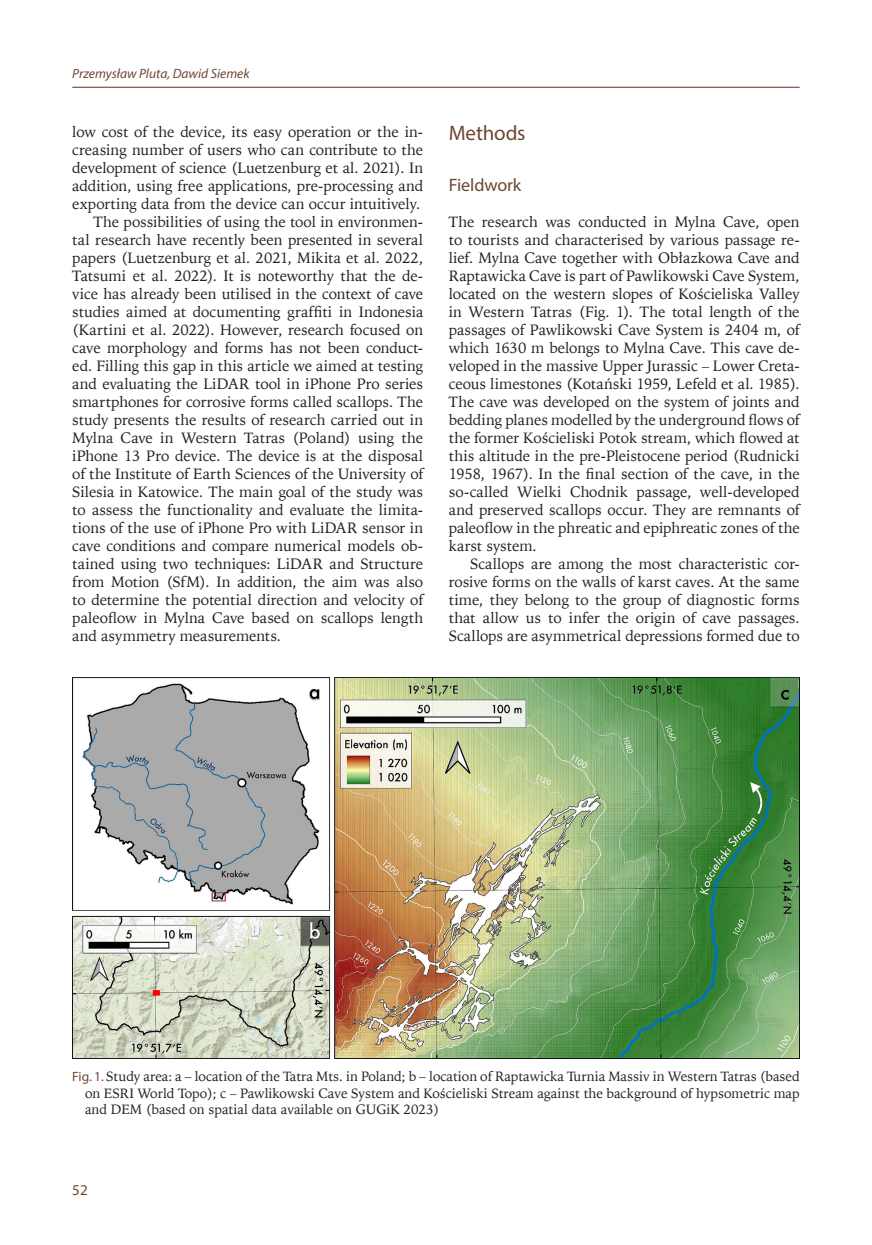
<style>
.page{position:relative;width:872px;height:1245px;background:#fff}
.page>*{position:absolute;margin:0;border:0;box-sizing:border-box;transform-origin:0 0}
.Podtytuł_1{font:21px "Myriad Pro";letter-spacing:-.005em;color:#6d4734}
.Podtytuł_2_pod_1{font:18px "Myriad Pro";letter-spacing:-.005em;color:#6d4734}
.Pierwszy{font:15px/18px "Iowan Old St EU";letter-spacing:-.005em;color:#231f20;text-align:justify}
.t1{font:15px "Myriad Pro";color:#6d4734}
.Tytuł_tabeli_ryciny_ENG{font:13.5px/16.2px "Iowan Old St EU";color:#231f20;text-align:justify}
.t2{font:italic 13.5px "Myriad Pro";color:#6d4734}
.s1{font-family:"Myriad Pro";color:#6d4734}
</style>
<div class="page">
<hr style="left:72px;top:87px;width:727px;height:1px;background:#6d4734">
<img style="left:72px;top:678px;width:727px;height:380px">
<p class="t2" style="left:72px;top:65px;width:179px">Przemysław Pluta, Dawid Siemek</p>
<p class="Pierwszy" style="left:72px;top:123px;width:352px">low cost of the device, its easy operation or the in&shy;creasing number of users who can contribute to the development of science (Luetzenburg et al. 2021). In addition, using free applications, pre-processing and exporting data from the device can occur intuitively.</p>
<p class="Pierwszy" style="left:72px;top:213px;width:352px;text-indent:21px">The possibilities of using the tool in environmen&shy;tal research have recently been presented in several papers (Luetzenburg et al. 2021, Mikita et al. 2022, Tatsumi et al. 2022). It is noteworthy that the de&shy;vice has already been utilised in the context of cave studies aimed at documenting graffiti in Indonesia (Kartini et al. 2022). However, research focused on cave morphology and forms has not been conduct&shy;ed. Filling this gap in this article we aimed at testing and evaluating the LiDAR tool in iPhone Pro series smartphones for corrosive forms called scallops. The study presents the results of research carried out in Mylna Cave in Western Tatras (Poland) using the iPhone 13 Pro device. The device is at the disposal of the Institute of Earth Sciences of the University of Silesia in Katowice. The main goal of the study was to assess the functionality and evaluate the limita&shy;tions of the use of iPhone Pro with LiDAR sensor in cave conditions and compare numerical models ob&shy;tained using two techniques: LiDAR and Structure from Motion (SfM). In addition, the aim was also to determine the potential direction and velocity of paleoflow in Mylna Cave based on scallops length and asymmetry measurements.</p>
<p class="Podtytuł_1" style="left:449px;top:120px;width:78px">Methods</p>
<p class="Podtytuł_2_pod_1" style="left:449px;top:173px;width:74px">Fieldwork</p>
<p class="Pierwszy" style="left:449px;top:213px;width:352px">The research was conducted in Mylna Cave, open to tourists and characterised by various passage re&shy;lief. Mylna Cave together with Obłazkowa Cave and Raptawicka Cave is part of Pawlikowski Cave System, located on the western slopes of Kościeliska Valley in Western Tatras (Fig. 1). The total length of the passages of Pawlikowski Cave System is 2404 m, of which 1630 m belongs to Mylna Cave. This cave de&shy;veloped in the massive Upper Jurassic – Lower Creta&shy;ceous limestones (Kotański 1959, Lefeld et al. 1985).<br>The cave was developed on the system of joints and bedding planes modelled by the underground flows of the former Kościeliski Potok stream, which flowed at this altitude in the pre-Pleistocene period (Rudnicki 1958, 1967). In the final section of the cave, in the so-called Wielki Chodnik passage, well-developed and preserved scallops occur. They are remnants of paleoflow in the phreatic and epiphreatic zones of the karst system.</p>
<p class="Pierwszy" style="left:449px;top:555px;width:352px;text-indent:21px">Scallops are among the most characteristic cor&shy;rosive forms on the walls of karst caves. At the same time, they belong to the group of diagnostic forms that allow us to infer the origin of cave passages.<br>Scallops are asymmetrical depressions formed due to</p>
<p class="Tytuł_tabeli_ryciny_ENG" style="left:85px;top:1069px;width:716px;text-indent:-13px"><span class="s1">Fig. 1.</span> Study area: a – location of the Tatra Mts. in Poland; b – location of Raptawicka Turnia Massiv in Western Tatras (based on ESRI World Topo); c – Pawlikowski Cave System and Kościeliski Stream against the background of hypsometric map and DEM (based on spatial data available on GUGiK 2023)</p>
<p class="t1" style="left:72px;top:1181px;width:17px">52</p>
</div>
